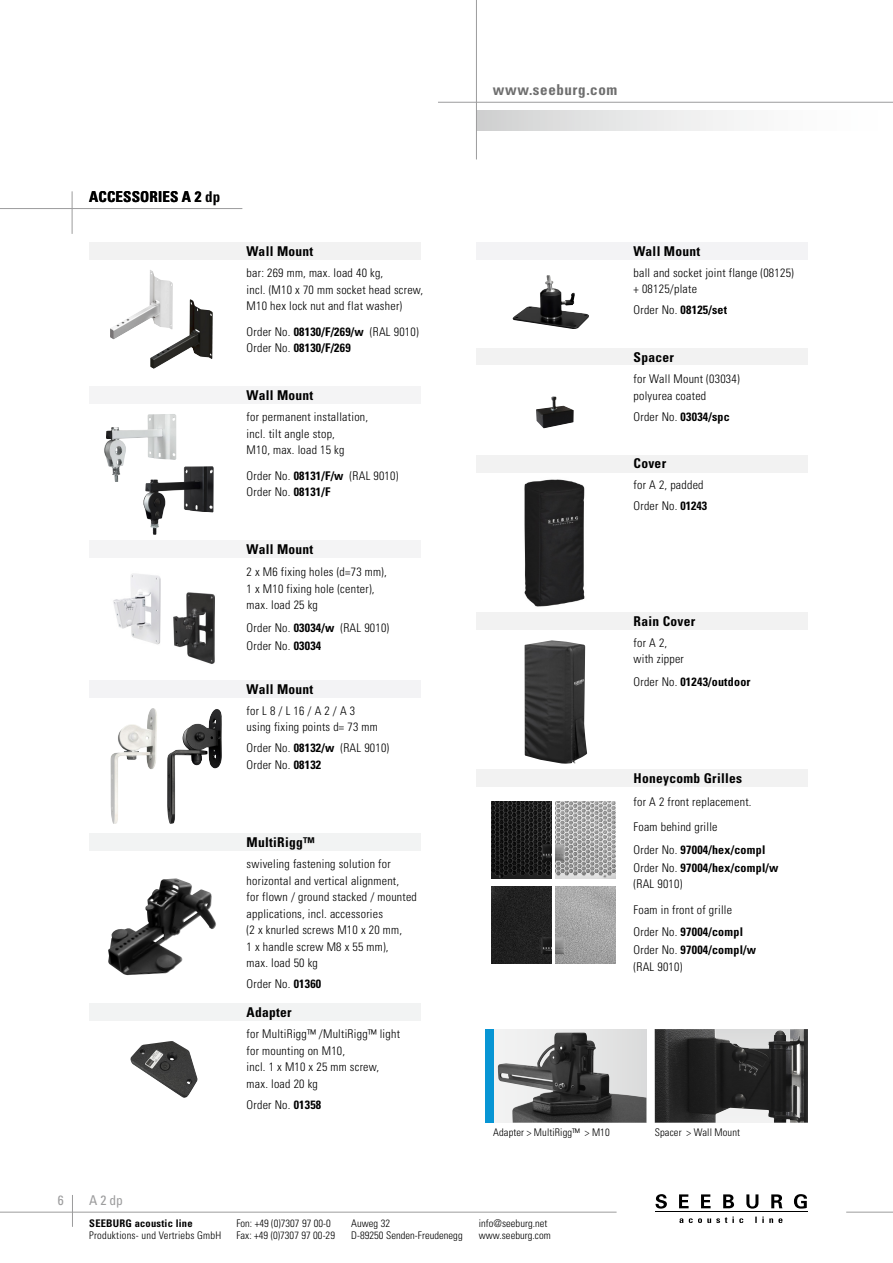
<style>
.page{position:relative;width:893px;height:1263px;background:#fff}
.page>*{position:absolute;margin:0;border:0;box-sizing:border-box;transform-origin:0 0}
.t1{font:700 condensed 15px "Univers";letter-spacing:.04em;color:#6e6e6e}
.t2{font:700 condensed 15px "Univers";letter-spacing:.01em;color:#000}
.t3{font:700 condensed 13.5px "Univers";letter-spacing:.02em;color:#000}
.t4{font:700 condensed 13.5px "Univers LT";letter-spacing:.02em;color:#000}
.t5{font:condensed 13.5px "Univers";color:#9c9c9d}
.t6{font:300 condensed 12px/16.5px "Univers";letter-spacing:.02em;color:#000}
.t7{font:700 condensed 12px/18px "Univers";letter-spacing:.02em;color:#000}
.t8{font:700 condensed 12px "Univers LT";letter-spacing:.02em;color:#000}
.t9{font:300 condensed 10.5px/12px "Univers";letter-spacing:.005em;color:#000}
.t10{font:700 condensed 10.5px "Univers";letter-spacing:.02em;color:#000}
.s1{font-family:"Univers LT";font-weight:700}
.s2{font-family:"Univers";font-weight:300}
.s3{font-weight:700}
.s4{font-weight:300}
</style>
<div class="page">
<div style="left:476px;top:111px;width:417px;height:19px;background:linear-gradient(to right,#d3d4d4,#fff)"></div>
<hr style="left:438px;top:102px;width:455px;height:1px;background:#9c9c9d">
<hr style="left:476px;top:0;width:1px;height:159px;background:#9c9c9d">
<hr style="left:0;top:1212px;width:617px;height:1px;background:#9c9c9d">
<hr style="left:846px;top:1212px;width:47px;height:1px;background:#9c9c9d">
<hr style="left:655px;top:1211px;width:152px;height:1px;background:#000">
<svg style="left:679px;top:1216px;width:103px;height:7px"></svg>
<svg style="left:655px;top:1194px;width:12px;height:14px"></svg>
<svg style="left:679px;top:1194px;width:10px;height:14px"></svg>
<svg style="left:701px;top:1194px;width:10px;height:14px"></svg>
<svg style="left:723px;top:1194px;width:11px;height:14px"></svg>
<svg style="left:746px;top:1194px;width:12px;height:14px"></svg>
<svg style="left:771px;top:1194px;width:11px;height:14px"></svg>
<svg style="left:794px;top:1194px;width:13px;height:14px"></svg>
<hr style="left:72px;top:1195px;width:1px;height:32px;background:#9c9c9d">
<hr style="left:0;top:208px;width:242px;height:1px;background:#9c9c9d">
<hr style="left:72px;top:191px;width:1px;height:43px;background:#9c9c9d">
<svg style="left:790px;top:1029px;width:18px;height:94px;background:#5f5f5e"></svg>
<img style="left:655px;top:1029px;width:135px;height:94px">
<div style="left:476px;top:455px;width:332px;height:17px;background:#f2f2f2"></div>
<img style="left:524px;top:479px;width:61px;height:128px">
<div style="left:476px;top:770px;width:332px;height:17px;background:#f2f2f2"></div>
<img style="left:491px;top:801px;width:125px;height:77px">
<img style="left:491px;top:887px;width:125px;height:76px">
<hr style="left:553px;top:799px;width:2px;height:166px;background:#fff">
<img style="left:524px;top:640px;width:63px;height:124px">
<div style="left:476px;top:612px;width:332px;height:17px;background:#f2f2f2"></div>
<div style="left:476px;top:349px;width:332px;height:16px;background:#f2f2f2"></div>
<img style="left:536px;top:397px;width:38px;height:31px">
<div style="left:476px;top:242px;width:332px;height:17px;background:#f3f3f5"></div>
<img style="left:512px;top:275px;width:77px;height:54px">
<div style="left:89px;top:242px;width:332px;height:17px;background:#f2f2f2"></div>
<img style="left:136px;top:285px;width:14px;height:29px">
<img style="left:180px;top:300px;width:10px;height:41px">
<div style="left:89px;top:540px;width:332px;height:17px;background:#f4f4f5"></div>
<img style="left:113px;top:573px;width:48px;height:72px">
<img style="left:173px;top:592px;width:42px;height:72px">
<div style="left:89px;top:387px;width:332px;height:17px;background:#f4f4f5"></div>
<img style="left:143px;top:466px;width:64px;height:69px">
<img style="left:104px;top:414px;width:70px;height:68px">
<div style="left:89px;top:680px;width:332px;height:17px;background:#f3f3f5"></div>
<img style="left:167px;top:709px;width:55px;height:115px">
<img style="left:110px;top:708px;width:47px;height:116px">
<div style="left:89px;top:833px;width:332px;height:17px;background:#f2f3f3"></div>
<div style="left:89px;top:1003px;width:332px;height:17px;background:#f2f3f3"></div>
<img style="left:108px;top:878px;width:108px;height:97px">
<img style="left:130px;top:1041px;width:68px;height:57px">
<div style="left:493px;top:1029px;width:153px;height:94px;background:linear-gradient(to right,#f5f5f5,#dcdcdc)"></div>
<img style="left:498px;top:1032px;width:148px;height:91px">
<div style="left:485px;top:1029px;width:8px;height:94px;background:#0795d4"></div>
<p class="t1" style="left:493px;top:81px;width:126px">www.seeburg.com</p>
<p class="t2" style="left:89px;top:187px;width:132px">ACCESSORIES A 2 dp</p>
<p class="t4" style="left:247px;top:243px;width:68px">Wall Mount</p>
<p class="t6" style="left:247px;top:264px;width:178px">bar: 269 mm, max. load 40 kg,<br>incl. (M10 x 70 mm socket head screw,<br>M10 hex lock nut and flat washer)</p>
<p class="t6" style="left:247px;top:323px;width:174px">Order No. <span class="s1">08130/F/269/w</span> (RAL 9010)</p>
<p class="t8" style="left:247px;top:340px;width:106px"><span class="s2">Order No.</span> 08130/F/269</p>
<p class="t3" style="left:247px;top:387px;width:68px">Wall Mount</p>
<p class="t6" style="left:247px;top:409px;width:123px">for permanent installation, incl. tilt angle stop,<br>M10, max. load 15 kg</p>
<p class="t6" style="left:247px;top:467px;width:153px">Order No. <span class="s3">08131/F/w</span> (RAL 9010)<br>Order No. <span class="s3">08131/F</span></p>
<p class="t3" style="left:247px;top:540px;width:68px">Wall Mount</p>
<p class="t6" style="left:247px;top:563px;width:142px">2 x M6 fixing holes (d=73 mm),<br>1 x M10 fixing hole (center), max. load 25 kg</p>
<p class="t6" style="left:247px;top:618px;width:144px;line-height:18px">Order No. <span class="s3">03034/w</span> (RAL 9010)<br>Order No. <span class="s3">03034</span></p>
<p class="t3" style="left:247px;top:681px;width:68px">Wall Mount</p>
<p class="t6" style="left:247px;top:702px;width:133px">for L 8 / L 16 / A 2 / A 3 using fixing points d= 73 mm</p>
<p class="t6" style="left:247px;top:740px;width:144px">Order No. <span class="s3">08132/w</span> (RAL 9010)<br>Order No. <span class="s3">08132</span></p>
<p class="t4" style="left:247px;top:834px;width:70px">MultiRigg™</p>
<p class="t6" style="left:247px;top:855px;width:172px">swiveling fastening solution for horizontal and vertical alignment,<br>for flown / ground stacked / mounted applications, incl. accessories<br>(2 x knurled screws M10 x 20 mm,<br>1 x handle screw M8 x 55 mm),<br>max. load 50 kg</p>
<p class="t6" style="left:247px;top:975px;width:76px">Order No. <span class="s1">01360</span></p>
<p class="t4" style="left:247px;top:1004px;width:47px">Adapter</p>
<p class="t6" style="left:247px;top:1026px;width:155px">for MultiRigg™ /MultiRigg™ light for mounting on M10,<br>incl. 1 x M10 x 25 mm screw, max. load 20 kg</p>
<p class="t6" style="left:247px;top:1096px;width:76px">Order No. <span class="s1">01358</span></p>
<p class="t3" style="left:634px;top:243px;width:68px">Wall Mount</p>
<p class="t6" style="left:634px;top:264px;width:162px">ball and socket joint flange (08125) + 08125/plate</p>
<p class="t7" style="left:634px;top:301px;width:95px"><span class="s4">Order No.</span> 08125/set</p>
<p class="t3" style="left:634px;top:349px;width:42px">Spacer</p>
<p class="t6" style="left:634px;top:370px;width:108px">for Wall Mount (03034) polyurea coated</p>
<p class="t7" style="left:634px;top:407px;width:98px"><span class="s4">Order No.</span> 03034/spc</p>
<p class="t3" style="left:634px;top:455px;width:34px">Cover</p>
<p class="t6" style="left:634px;top:475px;width:75px;line-height:21px">for A 2, padded<br>Order No. <span class="s3">01243</span></p>
<p class="t3" style="left:634px;top:613px;width:63px">Rain Cover</p>
<p class="t6" style="left:634px;top:634px;width:52px">for A 2, with zipper</p>
<p class="t7" style="left:634px;top:672px;width:118px"><span class="s4">Order No.</span> 01243/outdoor</p>
<p class="t3" style="left:634px;top:770px;width:110px">Honeycomb Grilles</p>
<p class="t6" style="left:634px;top:788px;width:119px;line-height:25.5px">for A 2 front replacement.<br>Foam behind grille</p>
<p class="t7" style="left:634px;top:840px;width:146px"><span class="s4">Order No.</span> 97004/hex/compl<br><span class="s4">Order No.</span> 97004/hex/compl/w</p>
<p class="t6" style="left:634px;top:871px;width:100px;line-height:25.5px">(RAL 9010)<br>Foam in front of grille</p>
<p class="t7" style="left:634px;top:923px;width:124px"><span class="s4">Order No.</span> 97004/compl<br><span class="s4">Order No.</span> 97004/compl/w</p>
<p class="t6" style="left:634px;top:958px;width:50px">(RAL 9010)</p>
<p class="t9" style="left:493px;top:1126px;width:118px">Adapter &gt; MultiRigg™ &gt; M10</p>
<p class="t9" style="left:655px;top:1126px;width:87px">Spacer &gt; Wall Mount</p>
<p class="t5" style="left:58px;top:1191px;width:7px">6</p>
<p class="t5" style="left:89px;top:1191px;width:35px">A 2 dp</p>
<p class="t10" style="left:89px;top:1217px;width:105px">SEEBURG acoustic line</p>
<p class="t9" style="left:89px;top:1229px;width:133px">Produktions- und Vertriebs GmbH</p>
<p class="t9" style="left:236px;top:1217px;width:100px">Fon: +49 (0)7307 97 00-0<br>Fax: +49 (0)7307 97 00-29</p>
<p class="t9" style="left:351px;top:1217px;width:113px">Auweg 32<br>D-89250 Senden-Freudenegg</p>
<p class="t9" style="left:479px;top:1217px;width:73px">info@seeburg.net www.seeburg.com</p>
</div>
